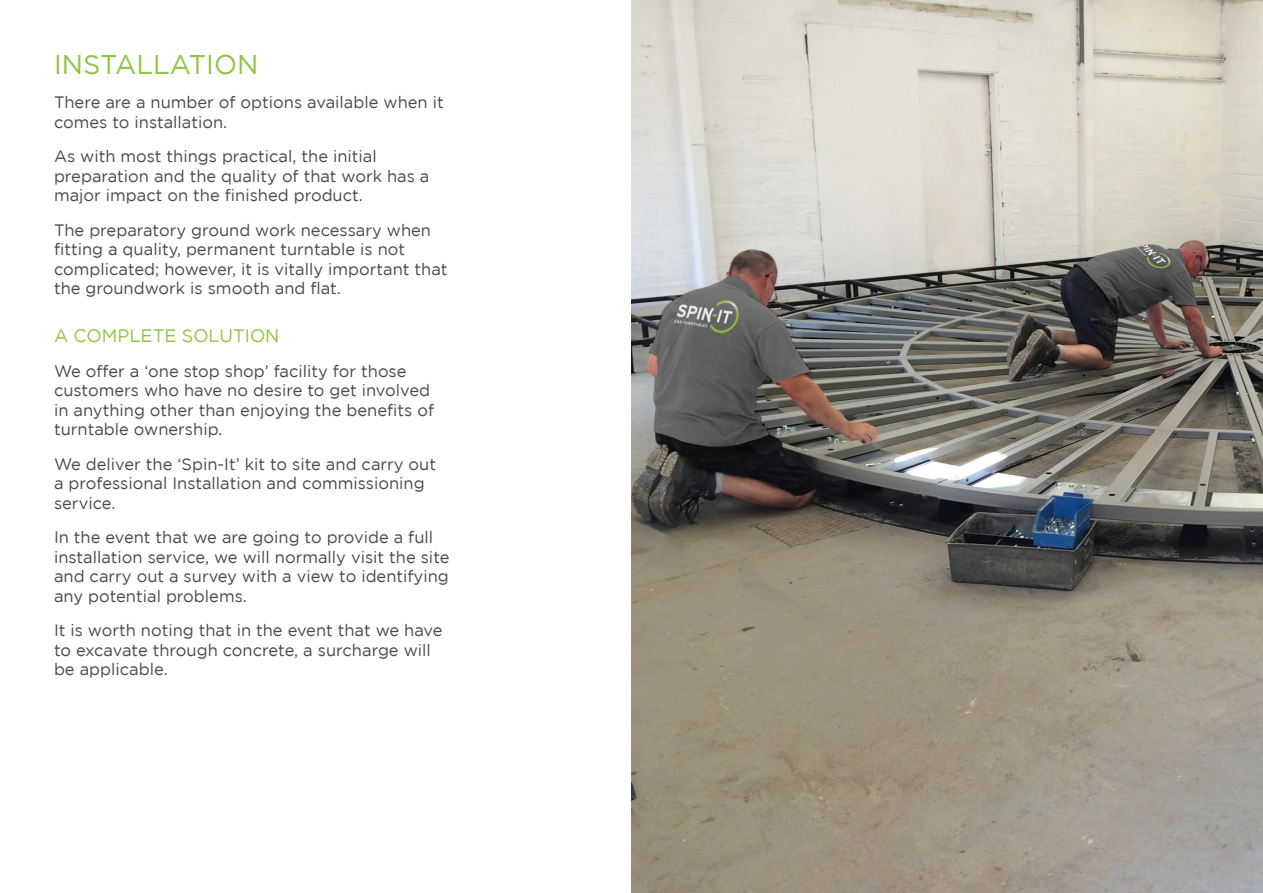
<style>
.page{position:relative;width:1263px;height:893px;background:#fff}
.page>*{position:absolute;margin:0;border:0;box-sizing:border-box;transform-origin:0 0}
.t1{font:27px "Gotham";color:#8dc63f}
.t2{font:18px "Gotham";color:#8dc63f}
.t3{font:16.5px/19.5px "Gotham";color:#474b4f}
</style>
<div class="page">
<img style="left:631px;top:0;width:632px;height:893px">
<p class="t1" style="left:54px;top:49px;width:206px">INSTALLATION</p>
<p class="t3" style="left:54px;top:92px;width:391px">There are a number of options available when it comes to installation.</p>
<p class="t3" style="left:54px;top:146px;width:377px">As with most things practical, the initial preparation and the quality of that work has a major impact on the finished product.</p>
<p class="t3" style="left:54px;top:220px;width:395px">The preparatory ground work necessary when fitting a quality, permanent turntable is not complicated; however, it is vitally important that the groundwork is smooth and flat.</p>
<p class="t2" style="left:54px;top:326px;width:227px">A COMPLETE SOLUTION</p>
<p class="t3" style="left:54px;top:361px;width:382px">We offer a ‘one stop shop’ facility for those customers who have no desire to get involved in anything other than enjoying the benefits of turntable ownership.</p>
<p class="t3" style="left:54px;top:454px;width:384px">We deliver the ‘Spin-It’ kit to site and carry out a professional Installation and commissioning service.</p>
<p class="t3" style="left:54px;top:527px;width:397px">In the event that we are going to provide a full installation service, we will normally visit the site and carry out a survey with a view to identifying any potential problems.</p>
<p class="t3" style="left:54px;top:620px;width:390px">It is worth noting that in the event that we have to excavate through concrete, a surcharge will be applicable.</p>
</div>
